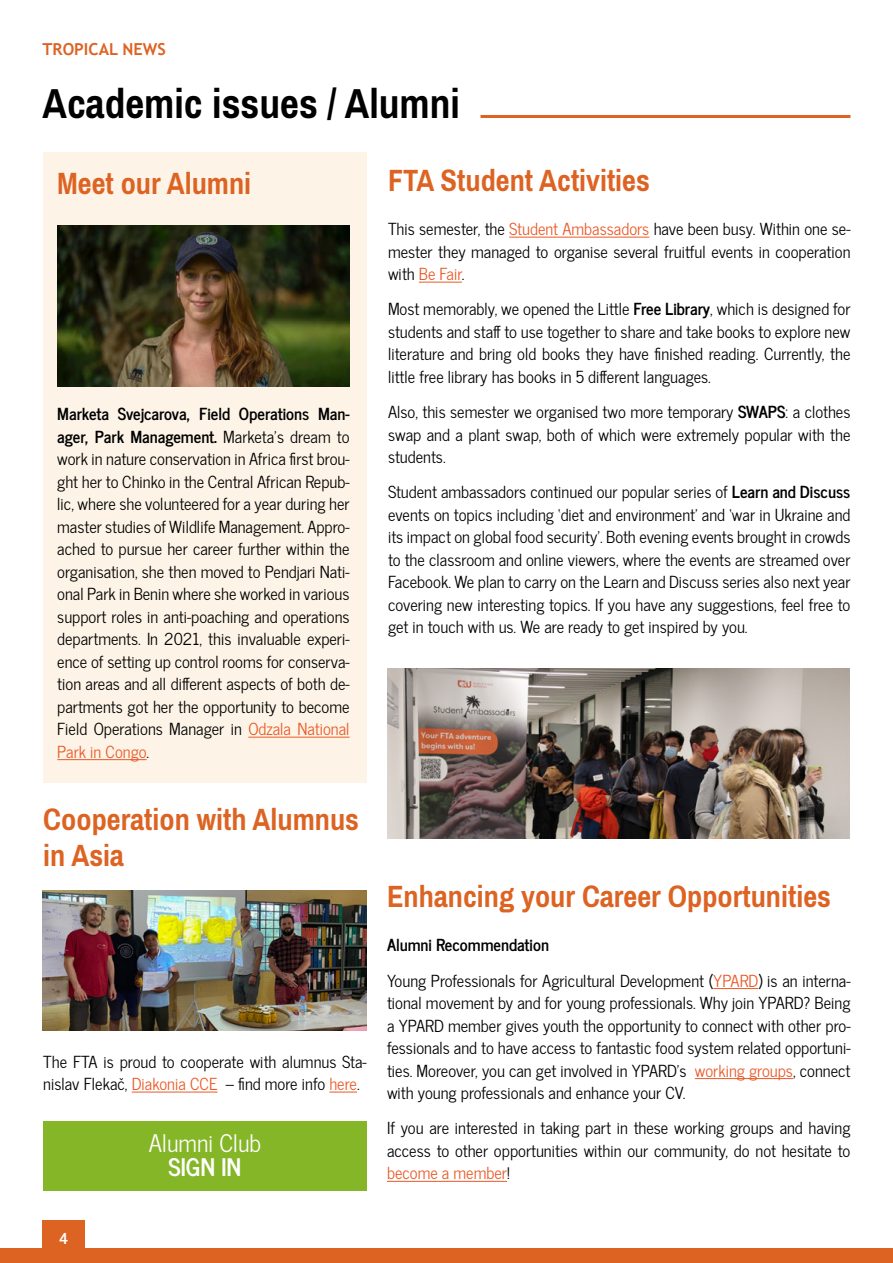
<style>
.page{position:relative;width:893px;height:1263px;background:#fff}
.page>*{position:absolute;margin:0;border:0;box-sizing:border-box;transform-origin:0 0}
.t1{font:700 45px "Pragati Narrow";color:#000}
.t2{font:700 33px/36px "Pragati Narrow";color:#dd6323}
.t3{font:24px "News Cycle";color:#fff}
.t4{font:700 24px "News Cycle";color:#fff}
.t5{font:16.5px/22.5px "News Cycle";color:#000;text-align:justify}
.t6{font:700 16.5px "Trebuchet MS";color:#dd6323}
.t7{font:700 15px "News Cycle";color:#fff}
.s1{color:#ea5927}
.s2{font-weight:700}
</style>
<div class="page">
<div style="left:0;top:1248px;width:893px;height:15px;background:#dd6323"></div>
<div style="left:43px;top:1220px;width:42px;height:42px;background:#dd6323"></div>
<hr style="left:480px;top:115px;width:370px;height:3px;background:#dd6323">
<div style="left:43px;top:152px;width:324px;height:631px;background:#fdf4e7"></div>
<hr style="left:248px;top:737px;width:102px;height:1px;background:#ea5927">
<hr style="left:57px;top:759px;width:90px;height:1px;background:#ea5927">
<hr style="left:509px;top:237px;width:140px;height:1px;background:#ea5927">
<hr style="left:419px;top:282px;width:43px;height:1px;background:#ea5927">
<hr style="left:132px;top:1092px;width:86px;height:1px;background:#ea5927">
<svg style="left:329px;top:1092px;width:28px;height:1px"></svg>
<img style="left:387px;top:668px;width:462px;height:171px">
<hr style="left:713px;top:988px;width:45px;height:1px;background:#ea5927">
<hr style="left:695px;top:1078px;width:98px;height:1px;background:#ea5927">
<hr style="left:387px;top:1181px;width:120px;height:1px;background:#ea5927">
<img style="left:57px;top:226px;width:293px;height:161px">
<img style="left:43px;top:891px;width:324px;height:140px">
<div style="left:43px;top:1121px;width:324px;height:70px;background:#84b627"></div>
<p class="t6" style="left:43px;top:39px;width:125px">TROPICAL NEWS</p>
<h1 class="t1" style="left:43px;top:76px;width:419px">Academic issues / Alumni</h1>
<h2 class="t2" style="left:57px;top:165px;width:196px">Meet our Alumni</h2>
<h2 class="t2" style="left:388px;top:162px;width:263px">FTA Student Activities</h2>
<p class="t5" style="left:388px;top:217px;width:464px">This semester, the <span class="s1">Student Ambassadors</span> have been busy. Within one se&shy;mester they managed to organise several fruitful events in cooperation with <span class="s1">Be Fair</span>.</p>
<p class="t5" style="left:388px;top:297px;width:464px">Most memorably, we opened the Little <span class="s2">Free Library</span>, which is designed for students and staff to use together to share and take books to explore new literature and bring old books they have finished reading. Currently, the little free library has books in 5 different languages.</p>
<p class="t5" style="left:388px;top:400px;width:464px">Also, this semester we organised two more temporary <span class="s2">SWAPS</span>: a clothes swap and a plant swap, both of which were extremely popular with the students.</p>
<p class="t5" style="left:388px;top:480px;width:464px">Student ambassadors continued our popular series of <span class="s2">Learn and Discuss </span>events on topics including ‘diet and environment’ and ‘war in Ukraine and its impact on global food security’. Both evening events brought in crowds to the classroom and online viewers, where the events are streamed over Facebook. We plan to carry on the Learn and Discuss series also next year covering new interesting topics. If you have any suggestions, feel free to get in touch with us. We are ready to get inspired by you.</p>
<p class="t5" style="left:57px;top:402px;width:294px"><span class="s2">Marketa Svejcarova, Field Operations Man&shy;ager, Park Management.</span> Marketa’s dream to work in nature conservation in Africa first brou&shy;ght her to Chinko in the Central African Repub&shy;lic, where she volunteered for a year during her master studies of Wildlife Management. Appro&shy;ached to pursue her career further within the organisation, she then moved to Pendjari Nati&shy;onal Park in Benin where she worked in various support roles in anti-poaching and operations departments. In 2021, this invaluable experi&shy;ence of setting up control rooms for conserva&shy;tion areas and all different aspects of both de&shy;partments got her the opportunity to become Field Operations Manager in <span class="s1">Odzala National Park in Congo</span>.</p>
<h2 class="t2" style="left:43px;top:801px;width:317px">Cooperation with Alumnus in Asia</h2>
<p class="t5" style="left:43px;top:1049px;width:325px">The FTA is proud to cooperate with alumnus Sta&shy;nislav Flekač, <span class="s1">Diakonia CCE</span> – find more info <span class="s1">here</span>.</p>
<h3 class="t3" style="left:149px;top:1123px;width:114px">Alumni Club</h3>
<h3 class="t4" style="left:169px;top:1146px;width:75px">SIGN IN</h3>
<h2 class="t2" style="left:387px;top:878px;width:445px">Enhancing your Career Opportunities</h2>
<p class="t5" style="left:387px;top:927px;width:465px;line-height:35.2px"><span class="s2">Alumni Recommendation<br></span>Young Professionals for Agricultural Development (<span class="s1">YPARD</span>) is an interna-</p>
<p class="t5" style="left:387px;top:991px;width:465px">tional movement by and for young professionals. Why join YPARD? Being a YPARD member gives youth the opportunity to connect with other pro&shy;fessionals and to have access to fantastic food system related opportuni&shy;ties. Moreover, you can get involved in YPARD’s <span class="s1">working groups</span>, connect with young professionals and enhance your CV.</p>
<p class="t5" style="left:387px;top:1116px;width:465px">If you are interested in taking part in these working groups and having access to other opportunities within our community, do not hesitate to <span class="s1">become a member</span>!</p>
<p class="t7" style="left:59px;top:1224px;width:11px">4</p>
</div>
